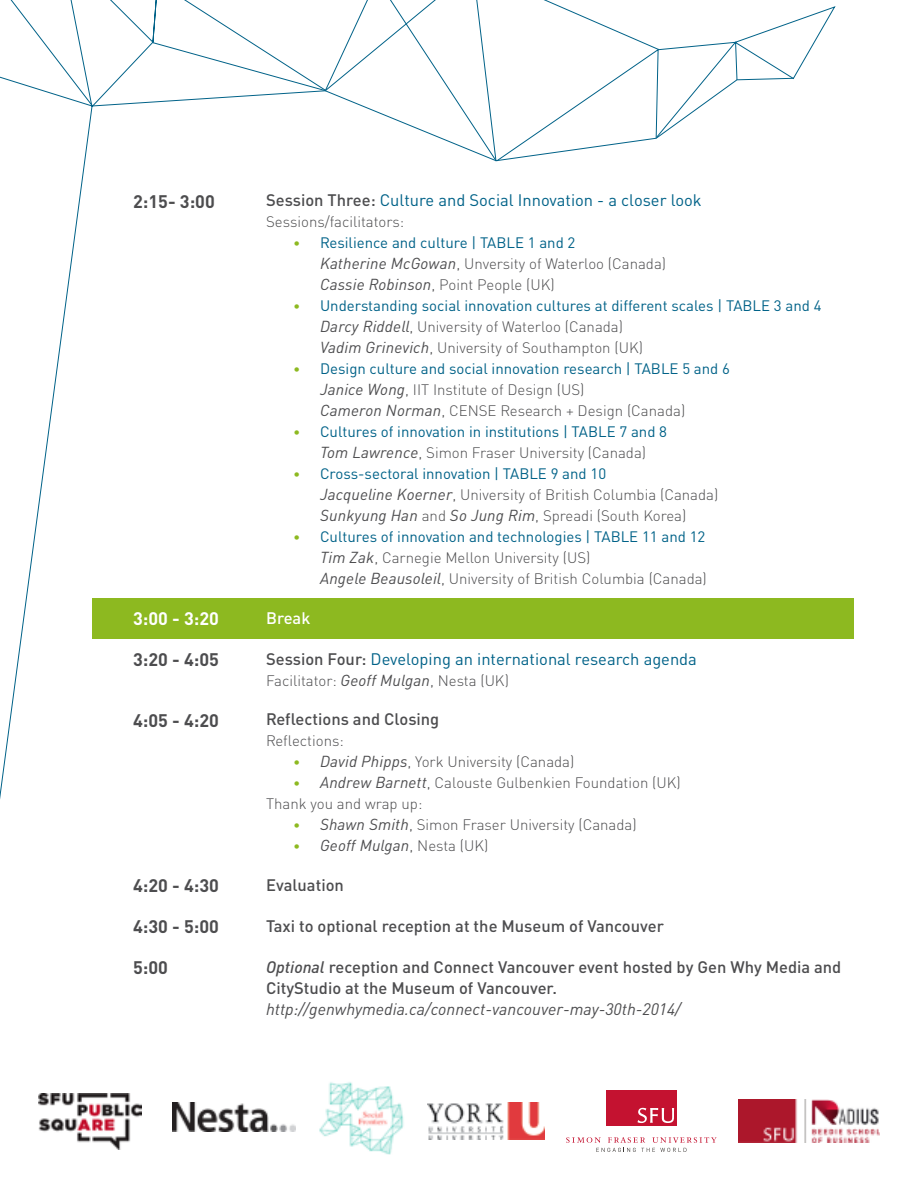
<style>
.page{position:relative;width:918px;height:1188px;background:#fff}
.page>*{position:absolute;margin:0;border:0;box-sizing:border-box;transform-origin:0 0}
.t1{font:700 18px "DIN Pro";color:#4d4d4f}
.t2{font:700 18px "DIN Pro";color:#fff}
.t3{font:500 16.5px/21px "DIN Pro";color:#4d4d4f}
.t4{font:16.5px "DIN Pro";color:#006288}
.t5{font:italic 16.5px "DIN Pro";color:#4d4d4f}
.t6{font:500 16.5px "DIN Pro";color:#fff}
.t7{font:italic 15.75px "DIN Pro";letter-spacing:.01em;color:#4d4d4f}
.t8{font:300 15px/21px "DIN Pro";color:#4d4d4f}
.t9{font:15px/21px "DIN Pro";color:#006288}
.s1{font-weight:500;color:#4d4d4f}
.s2{font-size:13.5px;color:#8db920}
.s3{font-weight:400;color:#006288}
.s4{font-weight:400;font-style:italic;font-size:15.75px}
.s5{font-weight:300;font-size:13.5px;color:#8db920}
.s6{font-style:italic;font-size:15.75px;color:#4d4d4f}
.s7{font-weight:300;color:#4d4d4f}
.s8{font-weight:300;font-style:normal;font-size:13.5px;color:#8db920}
.s9{font-weight:300;font-style:normal;font-size:15px}
.s10{font-style:italic}
</style>
<div class="page">
<div style="left:92px;top:598px;width:762px;height:41px;background:#8db920"></div>
<img style="left:172px;top:1103px;width:123px;height:28px">
<img style="left:319px;top:1082px;width:85px;height:73px">
<img style="left:427px;top:1103px;width:118px;height:37px">
<img style="left:738px;top:1100px;width:141px;height:43px">
<img style="left:39px;top:1094px;width:103px;height:56px">
<div style="left:606px;top:1090px;width:71px;height:36px;background:#c41230"></div>
<svg style="left:637px;top:1108px;width:37px;height:15px"></svg>
<svg style="left:566px;top:1137px;width:151px;height:15px"></svg>
<svg style="left:0;top:0;width:152px;height:799px"></svg>
<svg style="left:152px;top:0;width:684px;height:162px"></svg>
<p class="t1" style="left:133px;top:186px;width:83px">2:15- 3:00</p>
<p class="t4" style="left:266px;top:188px;width:437px"><span class="s1">Session Three:</span> Culture and Social Innovation - a closer look</p>
<p class="t8" style="left:266px;top:210px;width:140px">Sessions/facilitators:</p>
<p class="t8" style="left:320px;top:231px;width:348px;text-indent:-27px"><span class="s2">•</span> <span class="s3">Resilience and culture | TABLE 1 and 2<br></span><span class="s4">Katherine McGowan</span>, Unversity of Waterloo (Canada)<br><span class="s4">Cassie Robinson</span>, Point People (UK)</p>
<p class="t9" style="left:320px;top:294px;width:503px;text-indent:-27px"><span class="s5">•</span> Understanding social innovation cultures at different scales | TABLE 3 and 4<br><span class="s6">Darcy Riddell</span><span class="s7">, University of Waterloo (Canada)<br></span><span class="s6">Vadim Grinevich</span><span class="s7">, University of Southampton (UK)</span></p>
<p class="t8" style="left:320px;top:357px;width:411px;text-indent:-27px"><span class="s2">•</span> <span class="s3">Design culture and social innovation research | TABLE 5 and 6<br></span><span class="s4">Janice Wong</span>, IIT Institute of Design (US)<br><span class="s4">Cameron Norman</span>, CENSE Research + Design (Canada)</p>
<p class="t9" style="left:293px;top:420px;width:376px;text-align:center"><span class="s5">•</span> Cultures of innovation in institutions | TABLE 7 and 8<br><span class="s6">Tom Lawrence</span><span class="s7">, Simon Fraser University (Canada)</span></p>
<p class="t8" style="left:320px;top:462px;width:400px;text-indent:-27px"><span class="s2">•</span> <span class="s3">Cross-sectoral innovation | TABLE 9 and 10<br></span><span class="s4">Jacqueline Koerner</span>, University of British Columbia (Canada)<br><span class="s4">Sunkyung Han</span> and <span class="s4">So Jung Rim</span>, Spreadi (South Korea)</p>
<p class="t8" style="left:320px;top:525px;width:388px;text-indent:-27px"><span class="s2">•</span> <span class="s3">Cultures of innovation and technologies | TABLE 11 and 12<br></span><span class="s4">Tim Zak</span>, Carnegie Mellon University (US)<br><span class="s4">Angele Beausoleil</span>, University of British Columbia (Canada)</p>
<p class="t2" style="left:133px;top:604px;width:87px">3:00 - 3:20</p>
<p class="t6" style="left:266px;top:605px;width:46px">Break</p>
<p class="t1" style="left:133px;top:644px;width:87px">3:20 - 4:05</p>
<p class="t4" style="left:266px;top:646px;width:432px"><span class="s1">Session Four:</span> Developing an international research agenda</p>
<p class="t8" style="left:266px;top:669px;width:244px">Facilitator: <span class="s4">Geoff Mulgan</span>, Nesta (UK)</p>
<p class="t1" style="left:133px;top:705px;width:87px">4:05 - 4:20</p>
<p class="t3" style="left:266px;top:707px;width:175px">Reflections and Closing</p>
<p class="t8" style="left:266px;top:729px;width:79px">Reflections:</p>
<p class="t8" style="left:293px;top:750px;width:283px"><span class="s2">•</span> <span class="s4">David Phipps</span>, York University (Canada)</p>
<p class="t8" style="left:266px;top:771px;width:416px;text-indent:27px"><span class="s2">•</span> <span class="s4">Andrew Barnett</span>, Calouste Gulbenkien Foundation (UK)<br>Thank you and wrap up:</p>
<p class="t8" style="left:293px;top:813px;width:345px"><span class="s2">•</span> <span class="s4">Shawn Smith</span>, Simon Fraser University (Canada)</p>
<p class="t7" style="left:293px;top:833px;width:197px"><span class="s8">•</span> Geoff Mulgan<span class="s9">, Nesta (UK)</span></p>
<p class="t1" style="left:133px;top:871px;width:87px">4:20 - 4:30</p>
<p class="t3" style="left:266px;top:873px;width:79px">Evaluation</p>
<p class="t1" style="left:133px;top:911px;width:87px">4:30 - 5:00</p>
<p class="t3" style="left:266px;top:914px;width:399px">Taxi to optional reception at the Museum of Vancouver</p>
<p class="t1" style="left:133px;top:952px;width:36px">5:00</p>
<p class="t3" style="left:266px;top:954px;width:577px"><span class="s10">Optional</span> reception and Connect Vancouver event hosted by Gen Why Media and<br>CityStudio at the Museum of Vancouver.</p>
<p class="t5" style="left:266px;top:996px;width:416px">http://genwhymedia.ca/connect-vancouver-may-30th-2014/</p>
</div>
